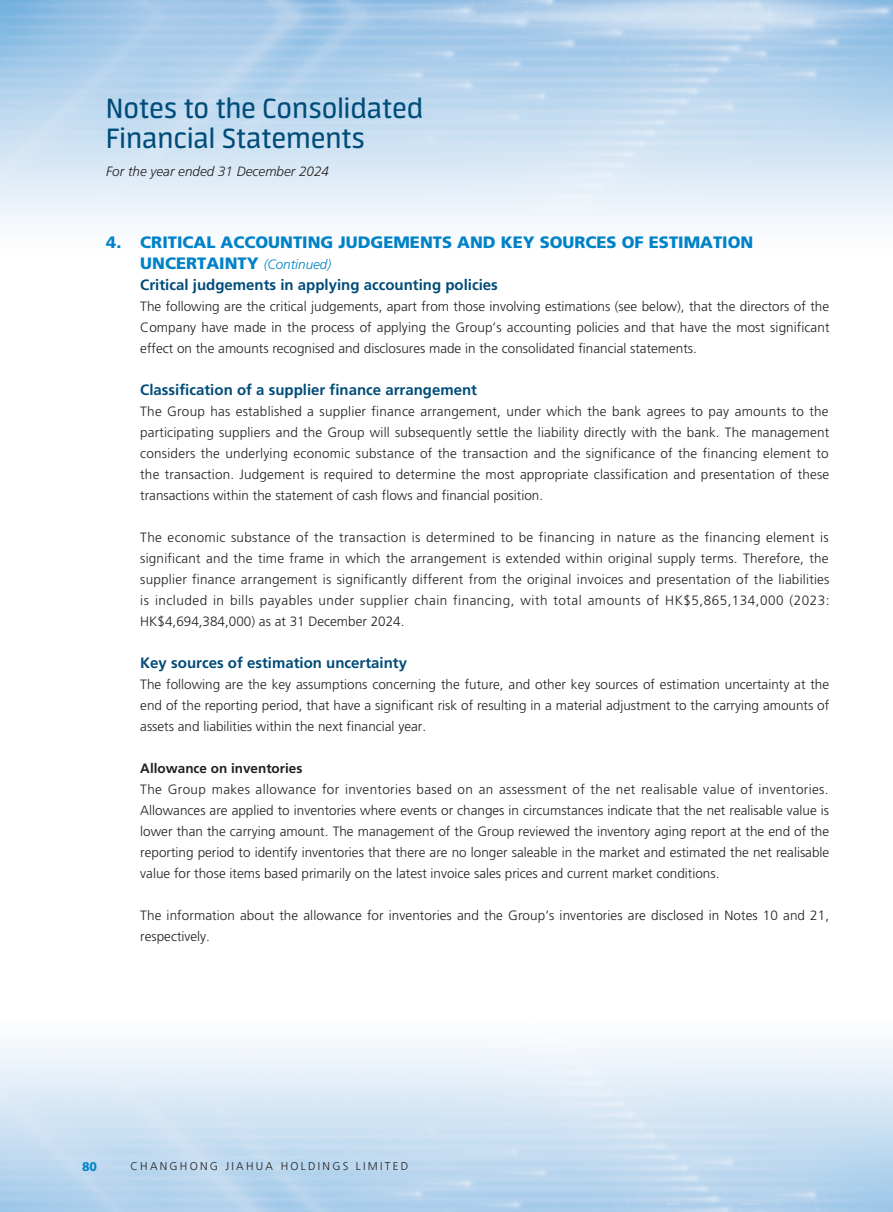
<style>
.page{position:relative;width:893px;height:1212px;background:#fff}
.page>*{position:absolute;margin:0;border:0;box-sizing:border-box;transform-origin:0 0}
.t1{font:31.5px/30px "Neuron";color:#004c79}
._01_H1{font:900 16.5px/21px "Frutiger LT Std";color:#0082c8}
._02_H2{font:700 15px "Frutiger LT Std";color:#004c79}
._00_txt{font:300 13.5px/21px "Frutiger LT Std";color:#231f20;text-align:justify}
.t2{font:italic 300 13.5px "Frutiger LT Std";color:#231f20}
._03_H3{font:700 13.5px "Frutiger LT Std";color:#231f20}
.t3{font:700 13.5px "Myriad Pro";color:#0082c8}
.t4{font:300 11.25px "Frutiger LT Std";letter-spacing:.2em;color:#231f20}
.s1{font-weight:300;font-style:italic;font-size:13.5px}
</style>
<div class="page">
<h1 class="t1" style="left:106px;top:93px;width:318px">Notes to the Consolidated<br>Financial Statements</h1>
<p class="t2" style="left:106px;top:164px;width:224px">For the year ended 31 December 2024</p>
<p class="_01_H1" style="left:140px;top:231px;width:615px;text-indent:-34px">4. CRITICAL ACCOUNTING JUDGEMENTS AND KEY SOURCES OF ESTIMATION<br>UNCERTAINTY <span class="s1">(Continued)</span></p>
<p class="_02_H2" style="left:140px;top:276px;width:359px">Critical judgements in applying accounting policies</p>
<p class="_00_txt" style="left:140px;top:296px;width:691px">The following are the critical judgements, apart from those involving estimations (see below), that the directors of the Company have made in the process of applying the Group’s accounting policies and that have the most significant effect on the amounts recognised and disclosures made in the consolidated financial statements.</p>
<p class="_02_H2" style="left:140px;top:381px;width:338px">Classification of a supplier finance arrangement</p>
<p class="_00_txt" style="left:140px;top:401px;width:690px">The Group has established a supplier finance arrangement, under which the bank agrees to pay amounts to the participating suppliers and the Group will subsequently settle the liability directly with the bank. The management considers the underlying economic substance of the transaction and the significance of the financing element to the transaction. Judgement is required to determine the most appropriate classification and presentation of these transactions within the statement of cash flows and financial position.</p>
<p class="_00_txt" style="left:140px;top:527px;width:691px">The economic substance of the transaction is determined to be financing in nature as the financing element is significant and the time frame in which the arrangement is extended within original supply terms. Therefore, the supplier finance arrangement is significantly different from the original invoices and presentation of the liabilities is included in bills payables under supplier chain financing, with total amounts of HK$5,865,134,000 (2023:<br>HK$4,694,384,000) as at 31 December 2024.</p>
<p class="_02_H2" style="left:140px;top:654px;width:268px">Key sources of estimation uncertainty</p>
<p class="_00_txt" style="left:140px;top:674px;width:690px">The following are the key assumptions concerning the future, and other key sources of estimation uncertainty at the end of the reporting period, that have a significant risk of resulting in a material adjustment to the carrying amounts of assets and liabilities within the next financial year.</p>
<p class="_03_H3" style="left:140px;top:760px;width:164px">Allowance on inventories</p>
<p class="_00_txt" style="left:140px;top:779px;width:690px">The Group makes allowance for inventories based on an assessment of the net realisable value of inventories.<br>Allowances are applied to inventories where events or changes in circumstances indicate that the net realisable value is lower than the carrying amount. The management of the Group reviewed the inventory aging report at the end of the reporting period to identify inventories that there are no longer saleable in the market and estimated the net realisable value for those items based primarily on the latest invoice sales prices and current market conditions.</p>
<p class="_00_txt" style="left:140px;top:905px;width:690px">The information about the allowance for inventories and the Group’s inventories are disclosed in Notes 10 and 21, respectively.</p>
<p class="t3" style="left:82px;top:1157px;width:16px">80</p>
<p class="t4" style="left:131px;top:1159px;width:279px">CHANGHONG JIAHUA HOLDINGS LIMITED</p>
</div>
